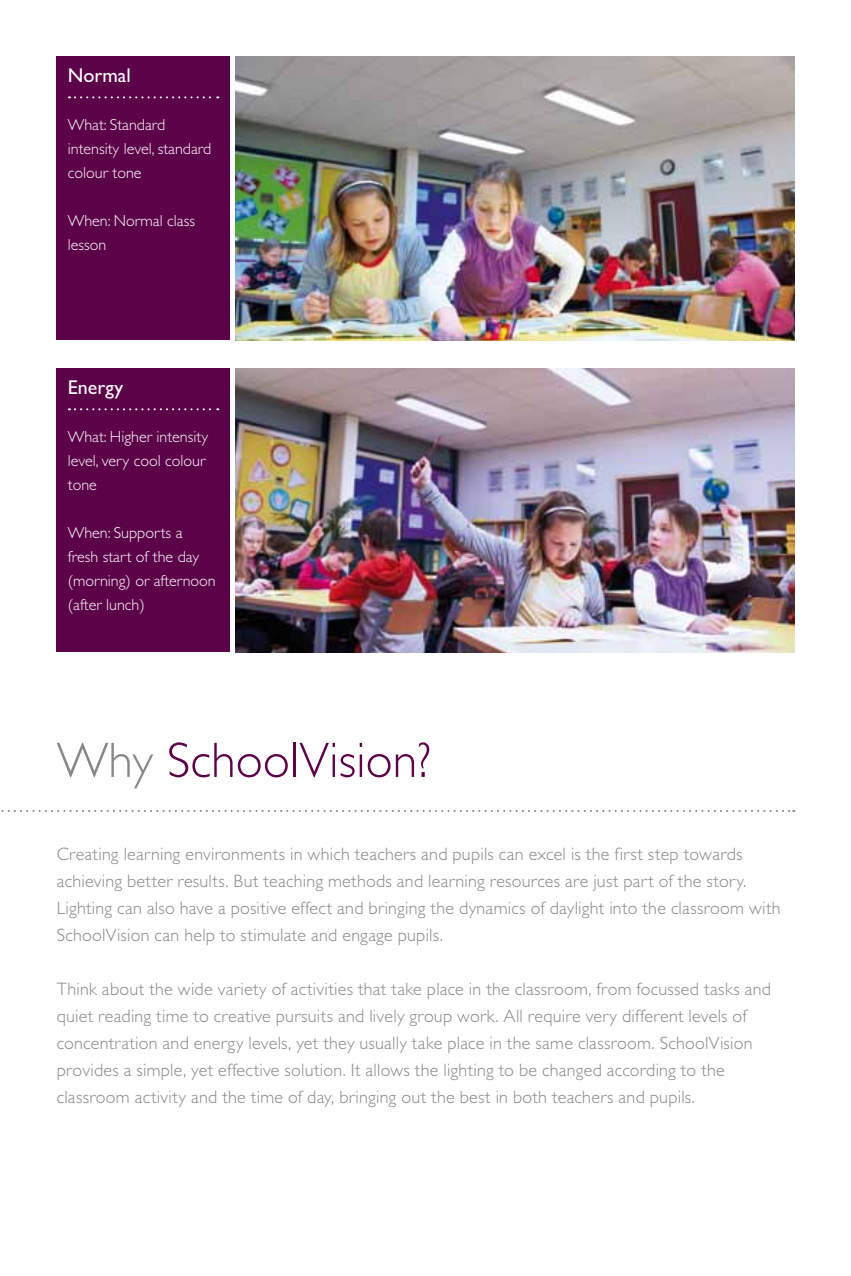
<style>
.page{position:relative;width:851px;height:1276px;background:#fff}
.page>*{position:absolute;margin:0;border:0;box-sizing:border-box;transform-origin:0 0}
.t1{font:50px "Gill Sans Alt One WGL Light";color:#5c0248}
.t2{font:20px "Gill Sans Alt One WGL";color:#fff}
.t3{font:18px/27px "Gill Sans Alt One WGL Light";letter-spacing:.015em;color:#878786}
.t4{font:16px/24px "Gill Sans Alt One WGL Light";color:#fff}
.s1{color:#878786}
</style>
<div class="page">
<img style="left:235px;top:57px;width:559px;height:283px">
<img style="left:235px;top:369px;width:559px;height:283px">
<svg style="left:1px;top:810px;width:793px;height:2px"></svg>
<div style="left:57px;top:57px;width:172px;height:283px;background:#5c0248"></div>
<div style="left:57px;top:369px;width:172px;height:283px;background:#5c0248"></div>
<svg style="left:69px;top:408px;width:149px;height:2px"></svg>
<svg style="left:69px;top:96px;width:149px;height:2px"></svg>
<p class="t2" style="left:68px;top:61px;width:64px">Normal</p>
<p class="t4" style="left:68px;top:113px;width:145px">What: Standard intensity level, standard colour tone</p>
<p class="t4" style="left:68px;top:209px;width:129px">When: Normal class lesson</p>
<p class="t2" style="left:68px;top:373px;width:57px">Energy</p>
<p class="t4" style="left:68px;top:424px;width:141px">What: Higher intensity level, very cool colour tone</p>
<p class="t4" style="left:68px;top:520px;width:149px">When: Supports a fresh start of the day (morning) or afternoon (after lunch)</p>
<h1 class="t1" style="left:57px;top:727px;width:376px"><span class="s1">Why</span> SchoolVision?</h1>
<p class="t3" style="left:57px;top:840px;width:725px">Creating learning environments in which teachers and pupils can excel is the first step towards achieving better results. But teaching methods and learning resources are just part of the story.<br>Lighting can also have a positive effect and bringing the dynamics of daylight into the classroom with SchoolVision can help to stimulate and engage pupils.</p>
<p class="t3" style="left:57px;top:975px;width:715px">Think about the wide variety of activities that take place in the classroom, from focussed tasks and quiet reading time to creative pursuits and lively group work. All require very different levels of concentration and energy levels, yet they usually take place in the same classroom. SchoolVision provides a simple, yet effective solution. It allows the lighting to be changed according to the classroom activity and the time of day, bringing out the best in both teachers and pupils.</p>
</div>
